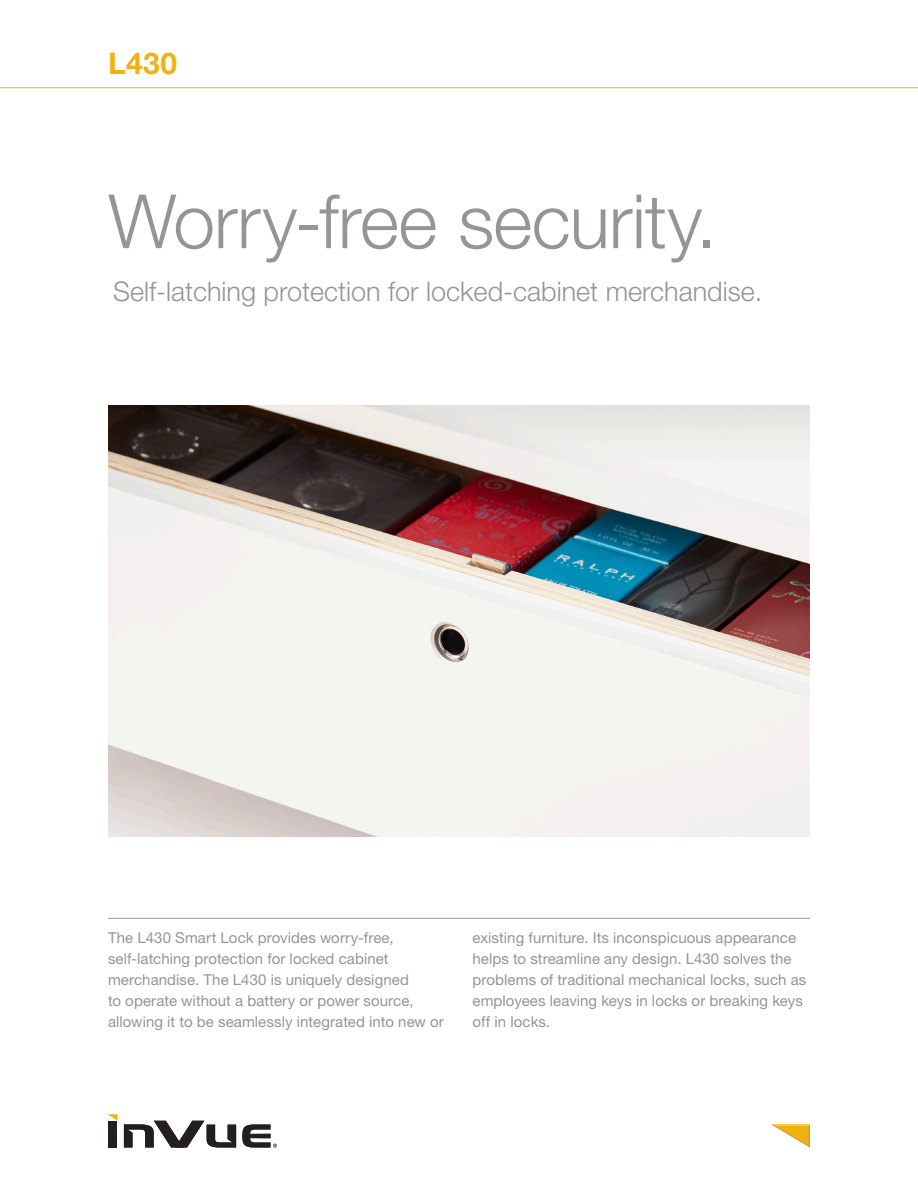
<style>
.page{position:relative;width:918px;height:1188px;background:#fff}
.page>*{position:absolute;margin:0;border:0;box-sizing:border-box;transform-origin:0 0}
.t1{font:300 75px "Helvetica Neue";letter-spacing:-.01em;color:#939598}
.t2{font:700 30px "Helvetica Neue";color:#efb211}
.t3{font:300 27px "Helvetica Neue";color:#939598}
.t4{font:15px/21px "Helvetica Neue";letter-spacing:.005em;color:#939598}
</style>
<div class="page">
<hr style="left:0;top:87px;width:918px;height:1px;background:#efb211">
<div style="left:109px;top:1121px;width:8px;height:26px;background:#231f20"></div>
<svg style="left:124px;top:1121px;width:112px;height:26px"></svg>
<svg style="left:109px;top:1115px;width:8px;height:5px"></svg>
<svg style="left:242px;top:1125px;width:35px;height:23px"></svg>
<svg style="left:772px;top:1125px;width:38px;height:23px"></svg>
<hr style="left:108px;top:918px;width:702px;height:1px;background:#939598">
<img style="left:108px;top:405px;width:702px;height:432px">
<h2 class="t2" style="left:108px;top:45px;width:71px">L430</h2>
<p class="t1" style="left:108px;top:176px;width:610px">Worry-free security.</p>
<p class="t3" style="left:113px;top:275px;width:651px">Self-latching protection for locked-cabinet merchandise.</p>
<p class="t4" style="left:108px;top:927px;width:337px">The L430 Smart Lock provides worry-free, self-latching protection for locked cabinet merchandise. The L430 is uniquely designed<br>to operate without a battery or power source, allowing it to be seamlessly integrated into new or</p>
<p class="t4" style="left:472px;top:927px;width:335px">existing furniture. Its inconspicuous appearance helps to streamline any design. L430 solves the problems of traditional mechanical locks, such as employees leaving keys in locks or breaking keys off in locks.</p>
</div>
